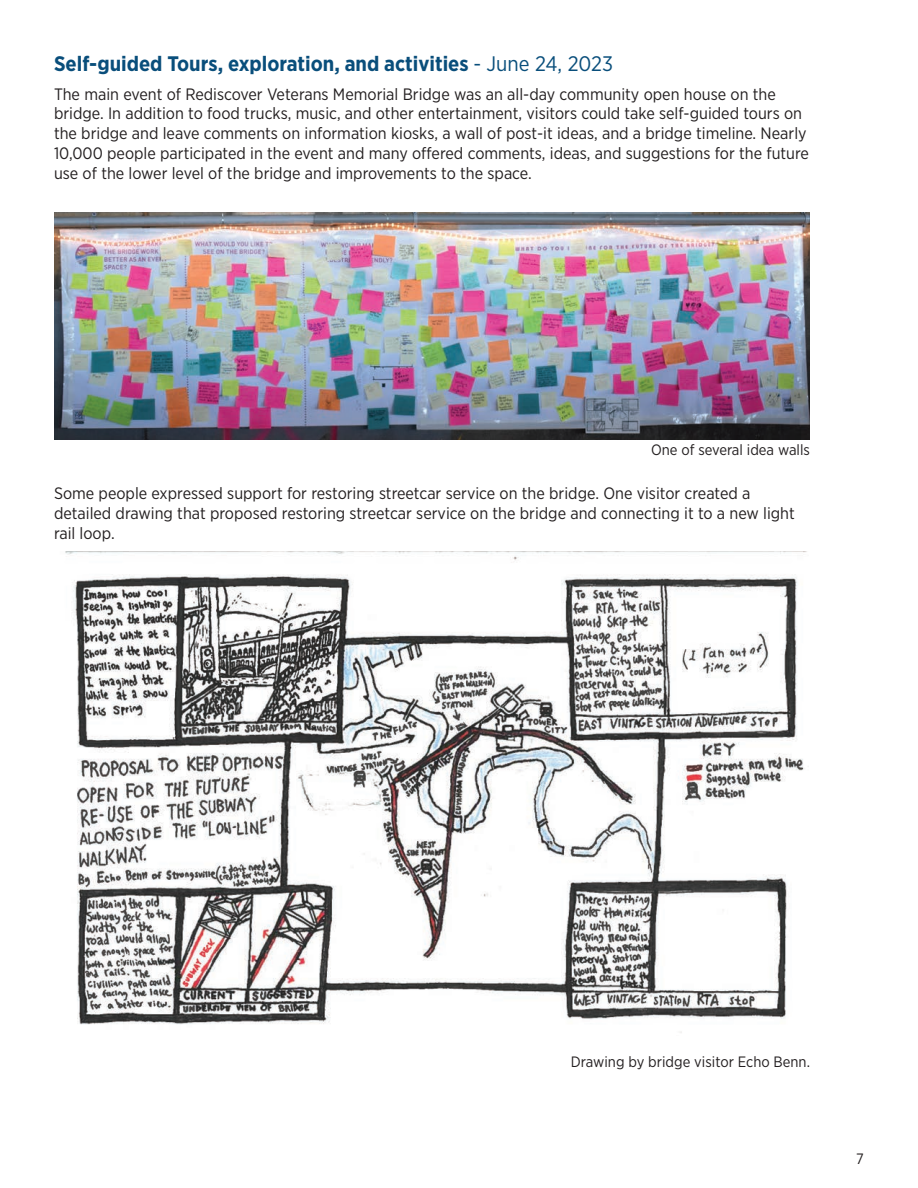
<style>
.page{position:relative;width:918px;height:1188px;background:#fff}
.page>*{position:absolute;margin:0;border:0;box-sizing:border-box;transform-origin:0 0}
.t1{font:700 21px "Gotham Narrow";color:#094e7b}
.t2{font:16.5px/19.8px "Gotham Narrow";color:#231f20}
.t3{font:15px "Gotham Narrow";color:#231f20}
.s1{font-weight:400}
</style>
<div class="page">
<img style="left:54px;top:212px;width:756px;height:227px">
<img style="left:65px;top:552px;width:740px;height:481px">
<h3 class="t1" style="left:54px;top:50px;width:561px">Self-guided Tours, exploration, and activities <span class="s1">- June 24, 2023</span></h3>
<p class="t2" style="left:54px;top:84px;width:757px">The main event of Rediscover Veterans Memorial Bridge was an all-day community open house on the bridge. In addition to food trucks, music, and other entertainment, visitors could take self-guided tours on the bridge and leave comments on information kiosks, a wall of post-it ideas, and a bridge timeline. Nearly 10,000 people participated in the event and many ofered comments, ideas, and suggestions for the future use of the lower level of the bridge and improvements to the space.</p>
<p class="t3" style="left:651px;top:441px;width:160px">One of several idea walls</p>
<p class="t2" style="left:54px;top:483px;width:742px">Some people expressed support for restoring streetcar service on the bridge. One visitor created a detailed drawing that proposed restoring streetcar service on the bridge and connecting it to a new light rail loop.</p>
<p class="t3" style="left:571px;top:1053px;width:241px">Drawing by bridge visitor Echo Benn.</p>
<p class="t3" style="left:856px;top:1149px;width:9px">7</p>
</div>
